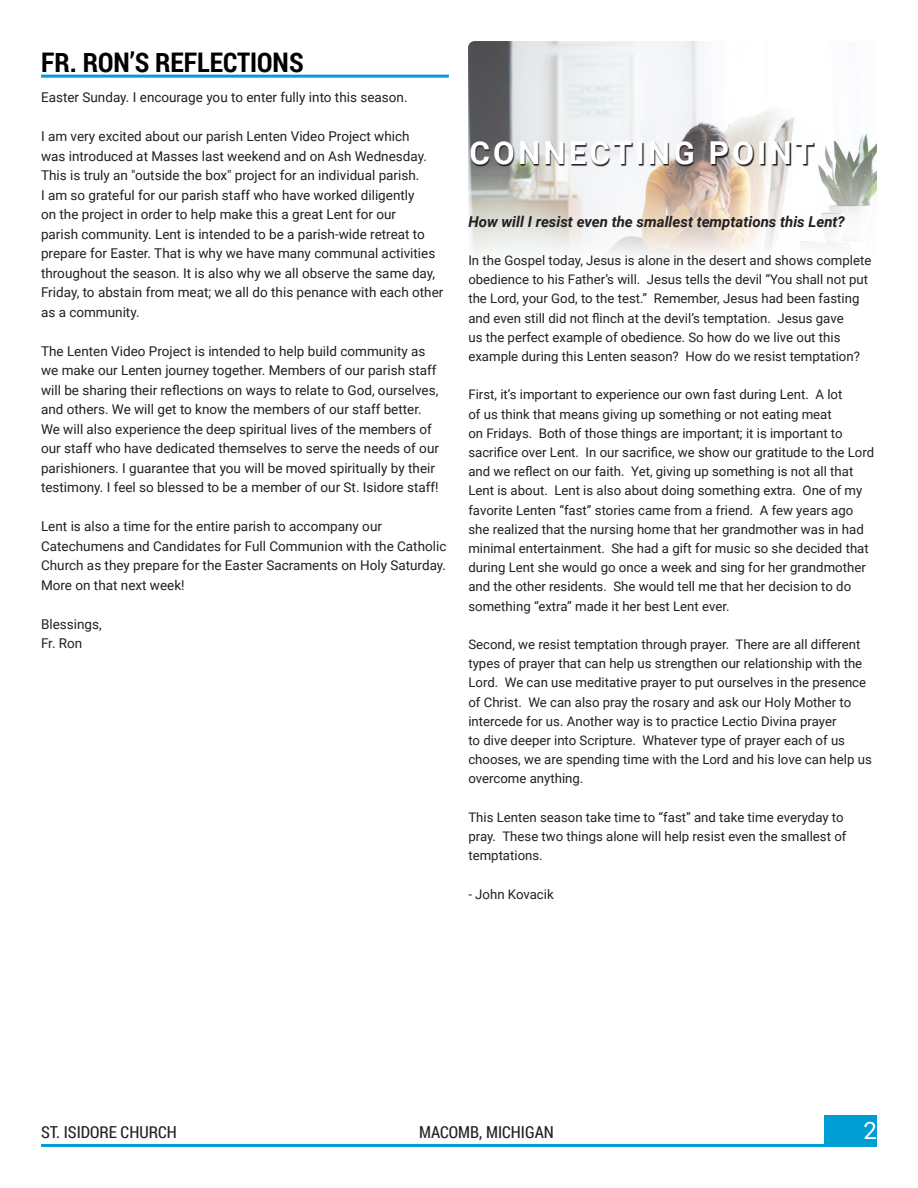
<style>
.page{position:relative;width:918px;height:1188px;background:#fff}
.page>*{position:absolute;margin:0;border:0;box-sizing:border-box;transform-origin:0 0}
.t1{font:700 31.5px "Roboto";letter-spacing:.1em;color:#fff}
.Header-Article{font:700 27px "Roboto Condensed";color:#000}
.t2{font:24px "Roboto";color:#fff}
.t3{font:16.5px "Roboto Condensed";color:#231f20}
.t4{font:italic 700 15px "Roboto";color:#231f20}
.t5{font:13.5px/19.5px "Roboto";color:#231f20}
.t6{font:13.2px/19.2px "Roboto";color:#231f20}
</style>
<div class="page">
<div style="left:825px;top:1115px;width:52px;height:30px;background:#009dd4"></div>
<hr style="left:41px;top:1144px;width:836px;height:3px;background:#009dd4">
<img style="left:468px;top:41px;width:409px;height:215px">
<svg style="left:471px;top:142px;width:344px;height:24px"></svg>
<hr style="left:41px;top:75px;width:408px;height:3px;background:#009dd4">
<p class="Header-Article" style="left:41px;top:44px;width:264px">FR. RON’S REFLECTIONS</p>
<p class="t5" style="left:41px;top:87px;width:368px">Easter Sunday. I encourage you to enter fully into this season.</p>
<p class="t5" style="left:41px;top:126px;width:404px">I am very excited about our parish Lenten Video Project which<br>was introduced at Masses last weekend and on Ash Wednesday.<br>This is truly an "outside the box" project for an individual parish.<br>I am so grateful for our parish staff who have worked diligently<br>on the project in order to help make this a great Lent for our<br>parish community. Lent is intended to be a parish-wide retreat to prepare for Easter. That is why we have many communal activities throughout the season. It is also why we all observe the same day, Friday, to abstain from meat; we all do this penance with each other as a community.</p>
<p class="t5" style="left:41px;top:341px;width:399px">The Lenten Video Project is intended to help build community as we make our Lenten journey together. Members of our parish staff will be sharing their reflections on ways to relate to God, ourselves, and others. We will get to know the members of our staff better.<br>We will also experience the deep spiritual lives of the members of our staff who have dedicated themselves to serve the needs of our parishioners. I guarantee that you will be moved spiritually by their testimony. I feel so blessed to be a member of our St. Isidore staff!</p>
<p class="t5" style="left:41px;top:516px;width:407px">Lent is also a time for the entire parish to accompany our Catechumens and Candidates for Full Communion with the Catholic Church as they prepare for the Easter Sacraments on Holy Saturday.<br>More on that next week!</p>
<p class="t5" style="left:41px;top:614px;width:62px">Blessings,</p>
<p class="t5" style="left:41px;top:633px;width:43px">Fr. Ron</p>
<p class="t1" style="left:469px;top:131px;width:346px">CONNECTING POINT</p>
<p class="t4" style="left:468px;top:211px;width:378px">How will I resist even the smallest temptations this Lent?</p>
<p class="t6" style="left:468px;top:250px;width:404px">In the Gospel today, Jesus is alone in the desert and shows complete obedience to his Father’s will. Jesus tells the devil “You shall not put the Lord, your God, to the test.” Remember, Jesus had been fasting and even still did not flinch at the devil’s temptation. Jesus gave<br>us the perfect example of obedience. So how do we live out this example during this Lenten season? How do we resist temptation?</p>
<p class="t6" style="left:468px;top:385px;width:407px">First, it’s important to experience our own fast during Lent. A lot<br>of us think that means giving up something or not eating meat<br>on Fridays. Both of those things are important; it is important to sacrifice over Lent. In our sacrifice, we show our gratitude to the Lord and we reflect on our faith. Yet, giving up something is not all that Lent is about. Lent is also about doing something extra. One of my favorite Lenten “fast” stories came from a friend. A few years ago she realized that the nursing home that her grandmother was in had minimal entertainment. She had a gift for music so she decided that during Lent she would go once a week and sing for her grandmother and the other residents. She would tell me that her decision to do something “extra” made it her best Lent ever.</p>
<p class="t6" style="left:468px;top:634px;width:405px">Second, we resist temptation through prayer. There are all different types of prayer that can help us strengthen our relationship with the Lord. We can use meditative prayer to put ourselves in the presence of Christ. We can also pray the rosary and ask our Holy Mother to intercede for us. Another way is to practice Lectio Divina prayer<br>to dive deeper into Scripture. Whatever type of prayer each of us chooses, we are spending time with the Lord and his love can help us overcome anything.</p>
<p class="t6" style="left:468px;top:807px;width:380px">This Lenten season take time to “fast” and take time everyday to pray. These two things alone will help resist even the smallest of temptations.</p>
<p class="t6" style="left:468px;top:884px;width:87px">- John Kovacik</p>
<p class="t3" style="left:41px;top:1120px;width:137px">ST. ISIDORE CHURCH</p>
<p class="t3" style="left:419px;top:1120px;width:136px">MACOMB, MICHIGAN</p>
<h3 class="t2" style="left:863px;top:1114px;width:15px">2</h3>
</div>
